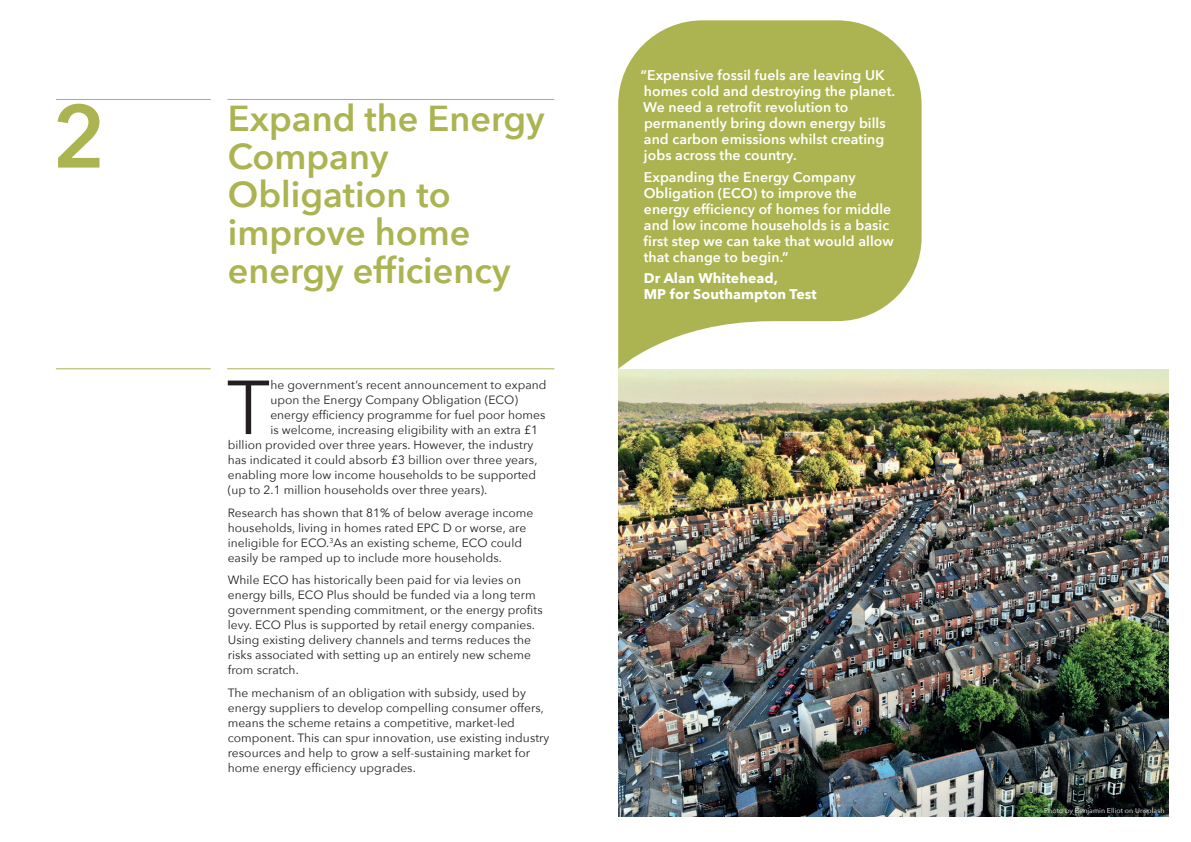
<style>
.page{position:relative;width:1191px;height:842px;background:#fff}
.page>*{position:absolute;margin:0;border:0;box-sizing:border-box;transform-origin:0 0}
.Chapter_numbers{font:600 88px "Avenir Next";color:#abb451}
.Text{font:75.6px "Avenir Next";color:#231f20}
.page_headings{font:600 36px/38px "Avenir Next";color:#abb451}
.Quotes{font:600 14px/16px "Avenir Next";letter-spacing:.005em;color:#fff}
.Quotes-2{font:700 14px/16px "Avenir Next";letter-spacing:.005em;color:#fff}
.Text-2{font:12px/15px "Avenir Next";letter-spacing:.005em;color:#231f20}
.photo_captions{font:7px "Avenir Next";letter-spacing:.005em;color:#fff}
</style>
<div class="page">
<svg style="left:618px;top:20px;width:303px;height:349px;fill:#abb451"></svg>
<img style="left:618px;top:369px;width:550px;height:448px">
<hr style="left:56px;top:99px;width:155px;height:1px;background:#abb451">
<hr style="left:227px;top:99px;width:327px;height:1px;background:#abb451">
<hr style="left:56px;top:369px;width:155px;height:1px;background:#abb451">
<hr style="left:227px;top:369px;width:327px;height:1px;background:#abb451">
<p class="Chapter_numbers" style="left:52px;top:61px;width:55px">2</p>
<p class="page_headings" style="left:228px;top:98px;width:318px">Expand the Energy<br>Company<br>Obligation to improve home energy efficiency</p>
<p class="Text" style="left:227px;top:344px;width:45px">T</p>
<p class="Text-2" style="left:270px;top:377px;width:278px">he government’s recent announcement to expand</p>
<p class="Text-2" style="left:270px;top:392px;width:249px">upon the Energy Company Obligation (ECO)</p>
<p class="Text-2" style="left:270px;top:407px;width:276px">energy efficiency programme for fuel poor homes</p>
<p class="Text-2" style="left:270px;top:422px;width:269px">is welcome, increasing eligibility with an extra £1</p>
<p class="Text-2" style="left:228px;top:437px;width:307px">billion provided over three years. However, the industry</p>
<p class="Text-2" style="left:228px;top:452px;width:311px">has indicated it could absorb £3 billion over three years,</p>
<p class="Text-2" style="left:228px;top:467px;width:310px">enabling more low income households to be supported</p>
<p class="Text-2" style="left:228px;top:482px;width:261px">(up to 2.1 million households over three years).</p>
<p class="Text-2" style="left:228px;top:504px;width:307px">Research has shown that 81% of below average income households, living in homes rated EPC D or worse, are ineligible for ECO.<sup>3</sup>As an existing scheme, ECO could easily be ramped up to include more households.</p>
<p class="Text-2" style="left:228px;top:572px;width:316px">While ECO has historically been paid for via levies on energy bills, ECO Plus should be funded via a long term government spending commitment, or the energy profits levy. ECO Plus is supported by retail energy companies.<br>Using existing delivery channels and terms reduces the risks associated with setting up an entirely new scheme from scratch.</p>
<p class="Text-2" style="left:228px;top:684px;width:323px">The mechanism of an obligation with subsidy, used by energy suppliers to develop compelling consumer offers, means the scheme retains a competitive, market-led component. This can spur innovation, use existing industry resources and help to grow a self-sustaining market for home energy efficiency upgrades.</p>
<p class="Quotes" style="left:640px;top:67px;width:256px">“Expensive fossil fuels are leaving UK homes cold and destroying the planet.<br>We need a retrofit revolution to permanently bring down energy bills and carbon emissions whilst creating jobs across the country.</p>
<p class="Quotes" style="left:643px;top:168px;width:251px">Expanding the Energy Company<br>Obligation (ECO) to improve the energy efficiency of homes for middle and low income households is a basic first step we can take that would allow that change to begin.”</p>
<p class="Quotes-2" style="left:644px;top:270px;width:174px">Dr Alan Whitehead,<br>MP for Southampton Test</p>
<p class="photo_captions" style="left:1044px;top:804px;width:122px">Photo by Benjamin Elliot on Unsplash</p>
</div>
